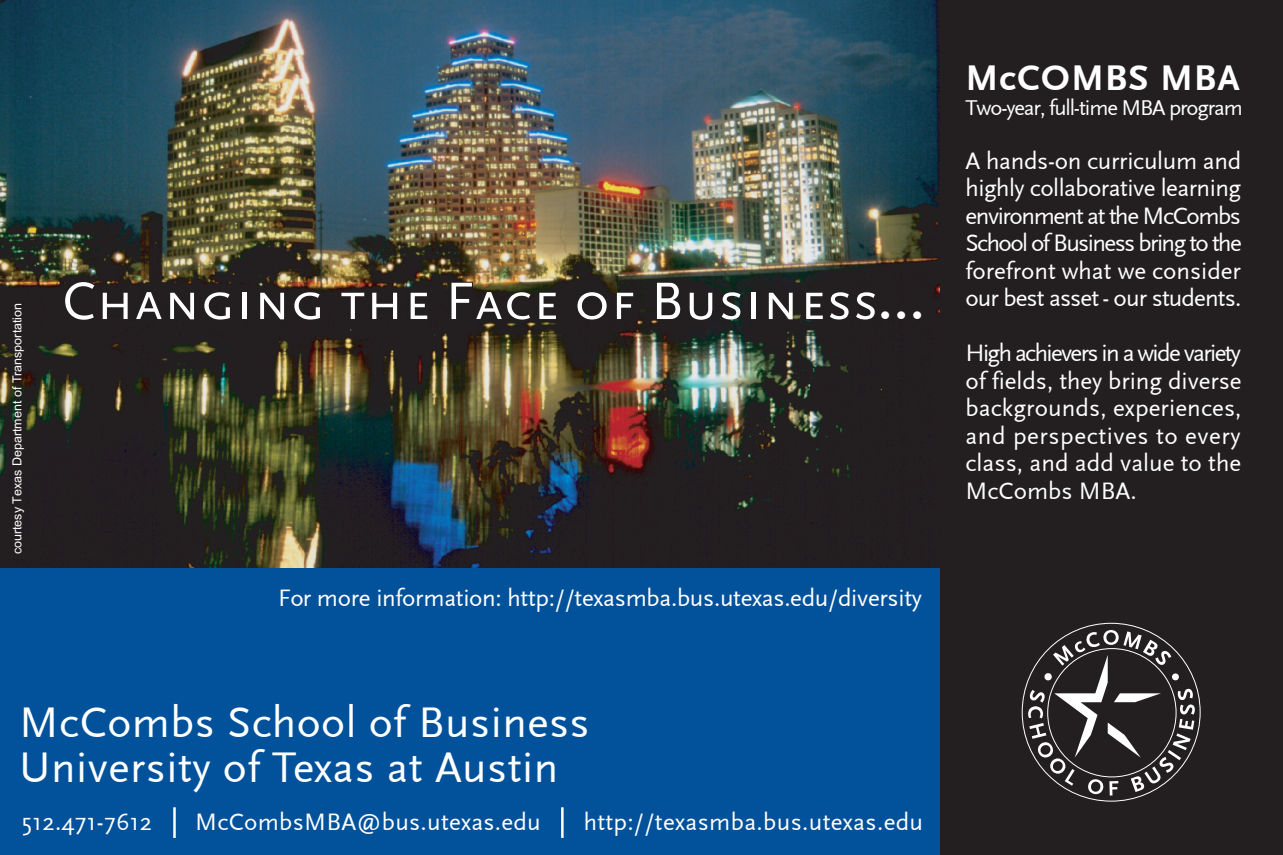
<style>
.page{position:relative;width:1283px;height:855px;background:#fff}
.page>*{position:absolute;margin:0;border:0;box-sizing:border-box;transform-origin:0 0}
.t1{font:55px "Scala Sans Caps";letter-spacing:.01em;color:#fff}
.t2{font:45px/45px "Scala Sans";letter-spacing:.01em;color:#fff}
.t3{font:700 37.5px "Scala Sans LF";letter-spacing:.03em;color:#fff}
.t4{font:25px/27.5px "Scala Sans";color:#fff;text-align:justify}
.t5{font:22.5px "Scala Sans";letter-spacing:-.05em;color:#fff}
.t6{font:12.5px "Arial";color:#fff}
.s1{font-family:"Scala Sans";font-weight:700;font-size:49px}
</style>
<div class="page">
<img style="left:0;top:0;width:940px;height:568px">
<svg style="left:446px;top:282px;width:27px;height:22px"></svg>
<div style="left:0;top:568px;width:1282px;height:287px;background:#01529b"></div>
<div style="left:940px;top:0;width:342px;height:855px;background:#231f20"></div>
<div style="left:799px;top:292px;width:70px;height:30px;background:#231f20"></div>
<svg style="left:1021px;top:623px;width:179px;height:179px"></svg>
<hr style="left:173px;top:807px;width:3px;height:31px;background:#fff">
<hr style="left:561px;top:807px;width:2px;height:31px;background:#fff">
<p class="t6" style="left:10px;top:554px;width:253px;rotate:-90deg">courtesy Texas Department of Transportation</p>
<h1 class="t1" style="left:62px;top:271px;width:862px">Changing the Face of Business<span class="s1">...</span></h1>
<p class="t4" style="left:278px;top:585px;width:645px">For more information: http://texasmba.bus.utexas.edu/diversity</p>
<h2 class="t2" style="left:19px;top:701px;width:572px">McCombs School of Business<br>University of Texas at Austin</h2>
<p class="t4" style="left:22px;top:809px;width:132px">512.471-7612</p>
<p class="t4" style="left:195px;top:809px;width:347px">McCombsMBA@bus.utexas.edu</p>
<p class="t4" style="left:584px;top:809px;width:341px">http://texasmba.bus.utexas.edu</p>
<h3 class="t3" style="left:965px;top:57px;width:276px">McCOMBS MBA</h3>
<p class="t5" style="left:965px;top:95px;width:279px">Two-year, full-time MBA program</p>
<p class="t4" style="left:965px;top:148px;width:278px">A hands-on curriculum and highly collaborative learning environment at the McCombs School of Business bring to the forefront what we consider our best asset - our students.</p>
<p class="t4" style="left:965px;top:340px;width:278px">High achievers in a wide variety of fields, they bring diverse backgrounds, experiences, and perspectives to every class, and add value to the McCombs MBA.</p>
</div>
